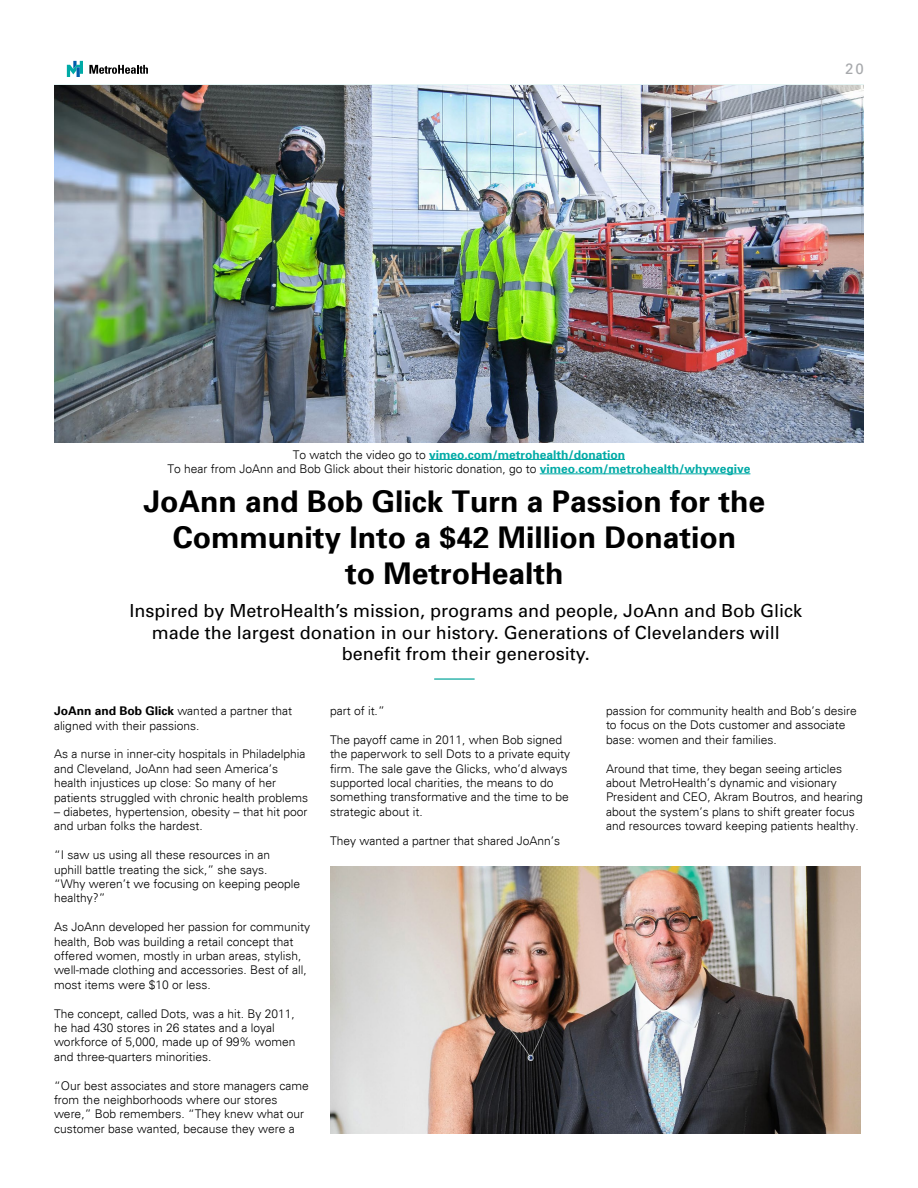
<style>
.page{position:relative;width:918px;height:1188px;background:#fff}
.page>*{position:absolute;margin:0;border:0;box-sizing:border-box;transform-origin:0 0}
.t1{font:700 30px/36px "Univers 65";color:#000;text-align:center}
.t2{font:18px/21.6px "Univers";color:#000;text-align:center}
.t3{font:15px "Univers";color:#a7a9ac}
.t4{font:300 12px/14.4px "Univers";color:#000}
.t5{font:700 12px "Univers 65";color:#00aaa6}
.s1{font-family:"Univers";font-weight:300;color:#000}
.s2{font-family:"Univers 65";font-weight:700;color:#00aaa6}
.s3{font-family:"Univers 65";font-weight:700}
</style>
<div class="page">
<hr style="left:54px;top:85px;width:810px;height:1px;background:#00a499">
<svg style="left:89px;top:65px;width:59px;height:9px"></svg>
<svg style="left:67px;top:61px;width:16px;height:16px"></svg>
<img style="left:54px;top:86px;width:810px;height:357px">
<hr style="left:434px;top:678px;width:41px;height:2px;background:#00a499">
<img style="left:330px;top:866px;width:530px;height:268px">
<hr style="left:429px;top:459px;width:196px;height:1px;background:#00aaa6">
<hr style="left:540px;top:474px;width:210px;height:1px;background:#00aaa6">
<p class="t3" style="left:845px;top:60px;width:20px">20</p>
<p class="t5" style="left:293px;top:447px;width:334px"><span class="s1">To watch the video go to</span> vimeo.com/metrohealth/donation</p>
<p class="t4" style="left:168px;top:462px;width:584px">To hear from JoAnn and Bob Glick about their historic donation, go to <span class="s2">vimeo.com/metrohealth/whywegive</span></p>
<h1 class="t1" style="left:144px;top:482px;width:623px">JoAnn and Bob Glick Turn a Passion for the<br>Community Into a $42 Million Donation<br>to MetroHealth</h1>
<h2 class="t2" style="left:129px;top:600px;width:674px">Inspired by MetroHealth’s mission, programs and people, JoAnn and Bob Glick made the largest donation in our history. Generations of Clevelanders will benefit from their generosity.</h2>
<p class="t4" style="left:54px;top:704px;width:240px"><span class="s3">JoAnn and Bob Glick</span> wanted a partner that aligned with their passions.</p>
<p class="t4" style="left:54px;top:747px;width:256px">As a nurse in inner-city hospitals in Philadelphia and Cleveland, JoAnn had seen America’s health injustices up close: So many of her patients struggled with chronic health problems</p>
<p class="t4" style="left:54px;top:805px;width:255px">– diabetes, hypertension, obesity – that hit poor and urban folks the hardest.</p>
<p class="t4" style="left:54px;top:848px;width:248px">“I saw us using all these resources in an uphill battle treating the sick,” she says. “Why weren’t we focusing on keeping people healthy?”</p>
<p class="t4" style="left:54px;top:920px;width:258px">As JoAnn developed her passion for community health, Bob was building a retail concept that offered women, mostly in urban areas, stylish, well-made clothing and accessories. Best of all, most items were $10 or less.</p>
<p class="t4" style="left:54px;top:1006px;width:243px">The concept, called Dots, was a hit. By 2011, he had 430 stores in 26 states and a loyal workforce of 5,000, made up of 99% women and three-quarters minorities.</p>
<p class="t4" style="left:54px;top:1078px;width:256px">“Our best associates and store managers came from the neighborhoods where our stores were,” Bob remembers. “They knew what our customer base wanted, because they were a</p>
<p class="t4" style="left:330px;top:704px;width:56px">part of it.”</p>
<p class="t4" style="left:330px;top:732px;width:242px">The payoff came in 2011, when Bob signed the paperwork to sell Dots to a private equity firm. The sale gave the Glicks, who’d always supported local charities, the means to do something transformative and the time to be strategic about it.</p>
<p class="t4" style="left:330px;top:833px;width:232px">They wanted a partner that shared JoAnn’s</p>
<p class="t4" style="left:606px;top:704px;width:252px">passion for community health and Bob’s desire to focus on the Dots customer and associate base: women and their families.</p>
<p class="t4" style="left:606px;top:761px;width:258px">Around that time, they began seeing articles about MetroHealth’s dynamic and visionary President and CEO, Akram Boutros, and hearing about the system’s plans to shift greater focus and resources toward keeping patients healthy.</p>
</div>
